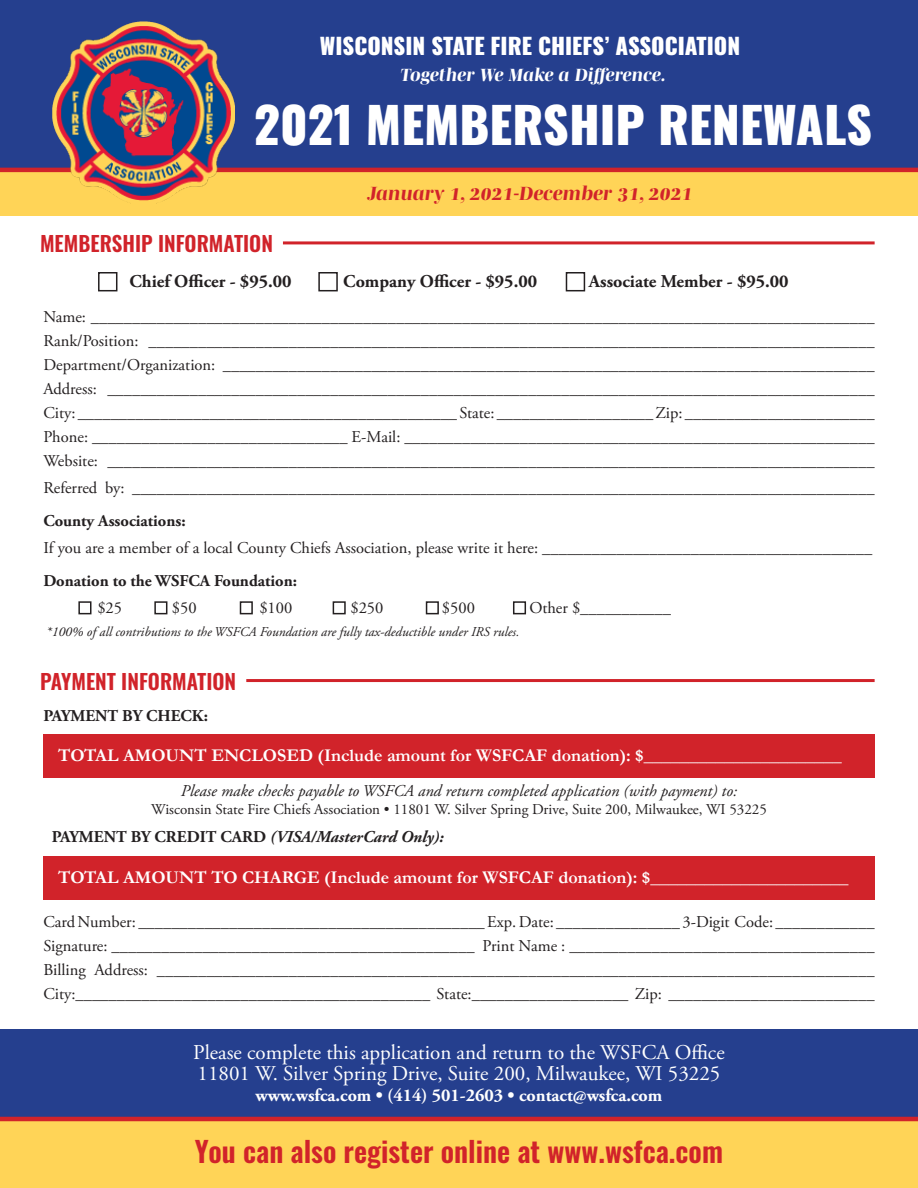
<style>
.page{position:relative;width:918px;height:1188px;background:#fff}
.page>*{position:absolute;margin:0;border:0;box-sizing:border-box;transform-origin:0 0}
.t1{font:800 49.5px "Oswald";color:#fff}
.t2{font:600 28.5px "Oswald";color:#d1232a}
.t3{font:800 22.5px "Oswald";color:#fff}
.t4{font:21px "Adobe Garamond Pro";color:#fff}
.t5{font:600 21px "Oswald";color:#d1232a}
.t6{font:italic 800 19.5px "Mencken Std Head";color:#d1232a}
.t7{font:700 18px "Garamond";color:#fff}
.t8{font:700 18px "Adobe Garamond Pro";color:#231f20}
.t9{font:700 18px "Adobe Garamond Pro";color:#fff}
.t10{font:italic 800 18px "Mencken Std Head";color:#fff}
.t11{font:16.5px "Adobe Garamond Pro";color:#231f20}
.t12{font:italic 16.5px "Adobe Garamond Pro";color:#231f20}
.t13{font:700 16.5px "Adobe Garamond Pro";color:#231f20}
.t14{font:italic 700 16.5px "Adobe Garamond Pro";color:#231f20}
.t15{font:15px "Adobe Garamond Pro";color:#231f20}
.t16{font:italic 13.5px "Adobe Garamond Pro";color:#231f20}
.s1{font-style:normal}
</style>
<div class="page">
<div style="left:0;top:1117px;width:918px;height:71px;background:#ffd457"></div>
<div style="left:0;top:1029px;width:918px;height:88px;background:#253f8e"></div>
<div style="left:43px;top:734px;width:832px;height:44px;background:#d1232a"></div>
<div style="left:0;top:165px;width:918px;height:50px;background:#ffd457"></div>
<div style="left:0;top:0;width:918px;height:170px;background:#253f8e"></div>
<hr style="left:0;top:168px;width:918px;height:4px;background:#d1232a">
<img style="left:52px;top:21px;width:183px;height:183px">
<div style="left:98px;top:272px;width:19px;height:19px;border:2px solid #231f20"></div>
<div style="left:318px;top:272px;width:20px;height:19px;border:2px solid #231f20"></div>
<div style="left:566px;top:272px;width:19px;height:19px;border:2px solid #231f20"></div>
<div style="left:78px;top:601px;width:14px;height:13px;border:2px solid #231f20"></div>
<div style="left:154px;top:601px;width:13px;height:13px;border:2px solid #231f20"></div>
<div style="left:240px;top:601px;width:13px;height:13px;border:2px solid #231f20"></div>
<div style="left:333px;top:601px;width:13px;height:13px;border:2px solid #231f20"></div>
<div style="left:513px;top:601px;width:13px;height:13px;border:2px solid #231f20"></div>
<div style="left:426px;top:601px;width:13px;height:13px;border:2px solid #231f20"></div>
<hr style="left:283px;top:241px;width:592px;height:3px;background:#d1232a">
<hr style="left:246px;top:679px;width:629px;height:3px;background:#d1232a">
<div style="left:43px;top:856px;width:832px;height:43px;background:#d1232a"></div>
<hr style="left:0;top:1117px;width:918px;height:4px;background:#d1232a">
<p class="t3" style="left:320px;top:35px;width:422px">WISCONSIN STATE FIRE CHIEFS’ ASSOCIATION</p>
<p class="t10" style="left:400px;top:64px;width:267px">Together We Make a Difference.</p>
<p class="t1" style="left:254px;top:98px;width:620px">2021 MEMBERSHIP RENEWALS</p>
<p class="t5" style="left:40px;top:233px;width:234px">MEMBERSHIP INFORMATION</p>
<p class="t6" style="left:367px;top:182px;width:327px">January 1, 2021-December 31, 2021</p>
<p class="t8" style="left:129px;top:271px;width:164px">Chief Officer - $95.00</p>
<p class="t8" style="left:343px;top:271px;width:195px">Company Officer - $95.00</p>
<p class="t8" style="left:589px;top:271px;width:201px">Associate Member - $95.00</p>
<p class="t11" style="left:43px;top:307px;width:833px">Name: _______________________________________________________________________________________________</p>
<p class="t11" style="left:43px;top:331px;width:833px">Rank/Position: ________________________________________________________________________________________</p>
<p class="t11" style="left:43px;top:355px;width:833px">Department/Organization: _______________________________________________________________________________</p>
<p class="t11" style="left:43px;top:379px;width:833px">Address: _____________________________________________________________________________________________</p>
<p class="t11" style="left:43px;top:403px;width:833px">City: ______________________________________________ State: ___________________ Zip: _______________________</p>
<p class="t11" style="left:43px;top:427px;width:833px">Phone: _______________________________ E-Mail: _________________________________________________________</p>
<p class="t11" style="left:43px;top:451px;width:833px">Website: _____________________________________________________________________________________________</p>
<p class="t11" style="left:43px;top:478px;width:833px">Referred by: __________________________________________________________________________________________</p>
<p class="t13" style="left:43px;top:511px;width:144px">County Associations:</p>
<p class="t11" style="left:43px;top:538px;width:830px">If you are a member of a local County Chiefs Association, please write it here: ________________________________________</p>
<p class="t13" style="left:43px;top:571px;width:255px">Donation to the WSFCA Foundation:</p>
<p class="t11" style="left:97px;top:598px;width:26px">$25</p>
<p class="t11" style="left:172px;top:598px;width:26px">$50</p>
<p class="t11" style="left:259px;top:598px;width:34px">$100</p>
<p class="t11" style="left:350px;top:598px;width:34px">$250</p>
<p class="t11" style="left:442px;top:598px;width:34px">$500</p>
<p class="t11" style="left:529px;top:598px;width:143px">Other $___________</p>
<p class="t16" style="left:46px;top:624px;width:475px">*100% of all contributions to the WSFCA Foundation are fully tax-deductible under IRS rules.</p>
<p class="t5" style="left:40px;top:670px;width:198px">PAYMENT INFORMATION</p>
<p class="t13" style="left:43px;top:706px;width:166px">PAYMENT BY CHECK:</p>
<p class="t7" style="left:58px;top:743px;width:785px">TOTAL AMOUNT ENCLOSED (Include amount for WSFCAF donation): $______________________</p>
<p class="t12" style="left:181px;top:781px;width:558px">Please make checks payable to WSFCA and return completed application (with payment) to:</p>
<p class="t15" style="left:151px;top:800px;width:617px">Wisconsin State Fire Chiefs Association • 11801 W. Silver Spring Drive, Suite 200, Milwaukee, WI 53225</p>
<p class="t14" style="left:52px;top:828px;width:393px"><span class="s1">PAYMENT BY CREDIT CARD</span> (VISA/MasterCard Only):</p>
<p class="t7" style="left:58px;top:865px;width:792px">TOTAL AMOUNT TO CHARGE (Include amount for WSFCAF donation): $______________________</p>
<p class="t11" style="left:43px;top:912px;width:833px">Card Number: __________________________________________ Exp. Date: _______________ 3-Digit Code: ____________</p>
<p class="t11" style="left:43px;top:936px;width:833px">Signature: ____________________________________________ Print Name : _____________________________________</p>
<p class="t11" style="left:43px;top:960px;width:833px">Billing Address: _______________________________________________________________________________________</p>
<p class="t11" style="left:43px;top:984px;width:833px">City:___________________________________________ State:___________________ Zip: _________________________</p>
<p class="t4" style="left:193px;top:1040px;width:533px">Please complete this application and return to the WSFCA Office</p>
<p class="t4" style="left:198px;top:1061px;width:524px">11801 W. Silver Spring Drive, Suite 200, Milwaukee, WI 53225</p>
<p class="t9" style="left:256px;top:1085px;width:408px">www.wsfca.com • (414) 501-2603 • contact@wsfca.com</p>
<p class="t2" style="left:195px;top:1136px;width:530px">You can also register online at www.wsfca.com</p>
</div>
